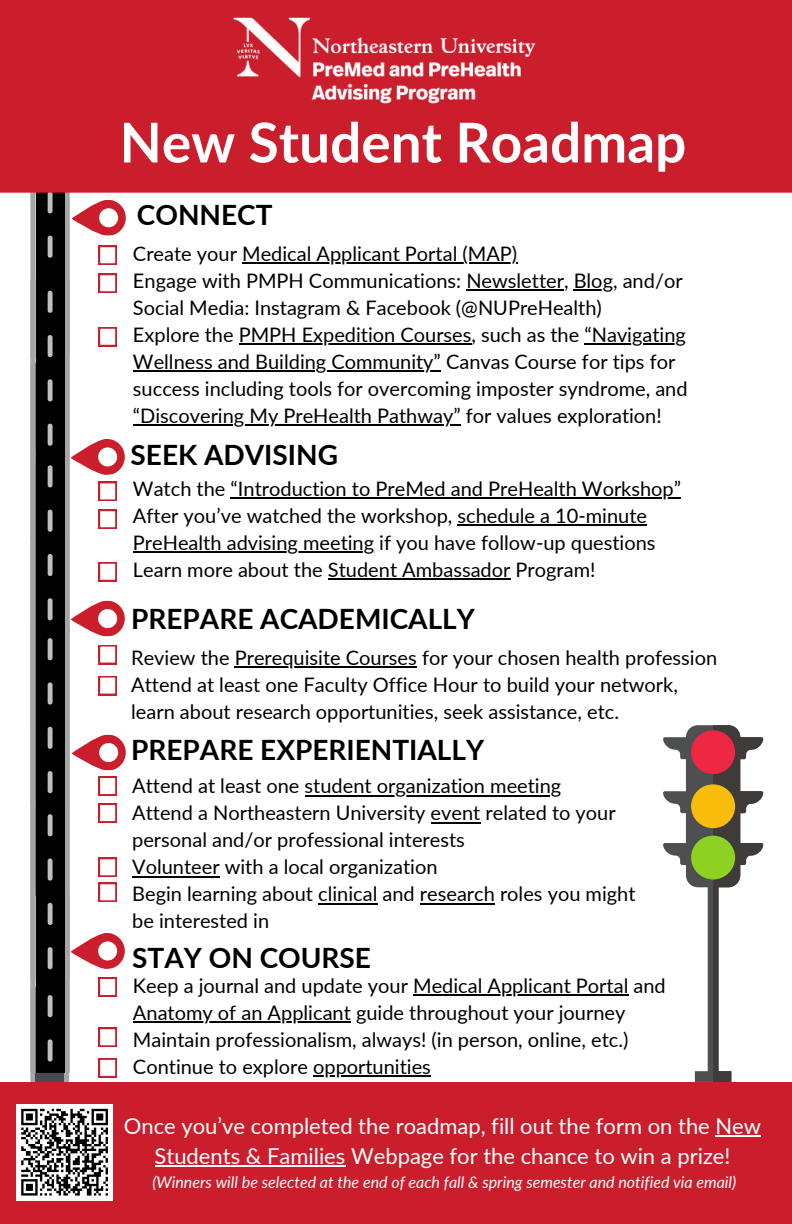
<style>
.page{position:relative;width:792px;height:1224px;background:#fff}
.page>*{position:absolute;margin:0;border:0;box-sizing:border-box;transform-origin:0 0}
.t1{font:700 55px "Lato";color:#fff}
.t2{font:700 28px "Lato";color:#000}
.t3{font:22px/30.6px "Lato";color:#fff;text-align:center}
.t4{font:20px/27px "Lato";color:#000}
.t5{font:italic 16px "Lato";color:#fff}
</style>
<div class="page">
<svg style="left:99px;top:246px;width:18px;height:19px"></svg>
<hr style="left:65px;top:180px;width:4px;height:177px;background:#a5a5a5">
<div style="left:30px;top:180px;width:6px;height:177px;background:#a5a5a5"></div>
<div style="left:36px;top:180px;width:29px;height:177px;background:#000"></div>
<div style="left:48px;top:191px;width:5px;height:22px;background:#bfbfbf;border-radius:2px"></div>
<div style="left:48px;top:236px;width:5px;height:22px;background:#bfbfbf;border-radius:2px"></div>
<svg style="left:71px;top:200px;width:55px;height:36px"></svg>
<div style="left:0;top:0;width:792px;height:193px;background:#ca1e2d"></div>
<div style="left:64px;top:987px;width:5px;height:177px;background:#a5a5a5"></div>
<div style="left:30px;top:987px;width:6px;height:177px;background:#a5a5a5"></div>
<div style="left:36px;top:987px;width:28px;height:177px;background:#464a51"></div>
<hr style="left:65px;top:896px;width:4px;height:177px;background:#a5a5a5">
<div style="left:30px;top:896px;width:6px;height:177px;background:#a5a5a5"></div>
<div style="left:36px;top:896px;width:29px;height:177px;background:#000"></div>
<div style="left:48px;top:995px;width:5px;height:22px;background:#bfbfbf;border-radius:2px"></div>
<div style="left:48px;top:1039px;width:5px;height:23px;background:#bfbfbf;border-radius:2px"></div>
<div style="left:0;top:1082px;width:792px;height:142px;background:#ca1e2d"></div>
<img style="left:202px;top:0;width:405px;height:141px">
<hr style="left:65px;top:280px;width:4px;height:177px;background:#a5a5a5">
<div style="left:30px;top:280px;width:6px;height:177px;background:#a5a5a5"></div>
<div style="left:36px;top:280px;width:29px;height:177px;background:#000"></div>
<div style="left:48px;top:291px;width:5px;height:22px;background:#bfbfbf;border-radius:2px"></div>
<div style="left:48px;top:335px;width:5px;height:22px;background:#bfbfbf;border-radius:2px"></div>
<div style="left:48px;top:379px;width:5px;height:22px;background:#bfbfbf;border-radius:2px"></div>
<div style="left:48px;top:424px;width:5px;height:22px;background:#bfbfbf;border-radius:2px"></div>
<hr style="left:65px;top:454px;width:4px;height:177px;background:#a5a5a5">
<div style="left:30px;top:454px;width:6px;height:177px;background:#a5a5a5"></div>
<div style="left:36px;top:454px;width:29px;height:177px;background:#000"></div>
<div style="left:48px;top:465px;width:5px;height:22px;background:#bfbfbf;border-radius:2px"></div>
<div style="left:48px;top:510px;width:5px;height:22px;background:#bfbfbf;border-radius:2px"></div>
<div style="left:48px;top:554px;width:5px;height:22px;background:#bfbfbf;border-radius:2px"></div>
<div style="left:48px;top:598px;width:5px;height:22px;background:#bfbfbf;border-radius:2px"></div>
<hr style="left:65px;top:627px;width:4px;height:177px;background:#a5a5a5">
<div style="left:30px;top:627px;width:6px;height:177px;background:#a5a5a5"></div>
<div style="left:36px;top:627px;width:29px;height:177px;background:#000"></div>
<div style="left:48px;top:638px;width:5px;height:22px;background:#bfbfbf;border-radius:2px"></div>
<div style="left:48px;top:682px;width:5px;height:23px;background:#bfbfbf;border-radius:2px"></div>
<div style="left:48px;top:727px;width:5px;height:22px;background:#bfbfbf;border-radius:2px"></div>
<div style="left:48px;top:771px;width:5px;height:22px;background:#bfbfbf;border-radius:2px"></div>
<hr style="left:65px;top:803px;width:4px;height:177px;background:#a5a5a5">
<div style="left:30px;top:803px;width:6px;height:177px;background:#a5a5a5"></div>
<div style="left:36px;top:803px;width:29px;height:177px;background:#000"></div>
<div style="left:48px;top:814px;width:5px;height:22px;background:#bfbfbf;border-radius:2px"></div>
<div style="left:48px;top:859px;width:5px;height:22px;background:#bfbfbf;border-radius:2px"></div>
<div style="left:48px;top:903px;width:5px;height:22px;background:#bfbfbf;border-radius:2px"></div>
<div style="left:48px;top:947px;width:5px;height:22px;background:#bfbfbf;border-radius:2px"></div>
<svg style="left:70px;top:439px;width:55px;height:36px"></svg>
<svg style="left:70px;top:600px;width:55px;height:37px"></svg>
<svg style="left:71px;top:734px;width:55px;height:37px"></svg>
<svg style="left:70px;top:933px;width:55px;height:36px"></svg>
<div style="left:17px;top:1104px;width:96px;height:96px;background:#fff"></div>
<svg style="left:21px;top:1108px;width:87px;height:88px"></svg>
<svg style="left:99px;top:274px;width:18px;height:19px"></svg>
<svg style="left:99px;top:327px;width:18px;height:19px"></svg>
<svg style="left:99px;top:482px;width:18px;height:19px"></svg>
<svg style="left:99px;top:510px;width:18px;height:19px"></svg>
<svg style="left:99px;top:645px;width:18px;height:19px"></svg>
<svg style="left:99px;top:676px;width:18px;height:19px"></svg>
<svg style="left:99px;top:777px;width:18px;height:19px"></svg>
<svg style="left:99px;top:804px;width:18px;height:19px"></svg>
<svg style="left:99px;top:858px;width:18px;height:19px"></svg>
<svg style="left:99px;top:978px;width:18px;height:19px"></svg>
<svg style="left:99px;top:1028px;width:18px;height:19px"></svg>
<svg style="left:99px;top:1058px;width:18px;height:19px"></svg>
<hr style="left:413px;top:994px;width:215px;height:2px;background:#000">
<hr style="left:133px;top:1021px;width:218px;height:2px;background:#000">
<hr style="left:313px;top:1075px;width:118px;height:2px;background:#000">
<svg style="left:663px;top:725px;width:100px;height:357px"></svg>
<div style="left:691px;top:730px;width:44px;height:44px;background:#ee2742;border-radius:50%"></div>
<div style="left:691px;top:784px;width:44px;height:44px;background:#fabd0b;border-radius:50%"></div>
<div style="left:691px;top:836px;width:44px;height:43px;background:#8fd123;border-radius:50%"></div>
<svg style="left:99px;top:562px;width:18px;height:19px"></svg>
<svg style="left:99px;top:883px;width:18px;height:19px"></svg>
<hr style="left:235px;top:666px;width:182px;height:2px;background:#000">
<hr style="left:242px;top:262px;width:275px;height:2px;background:#000">
<hr style="left:466px;top:289px;width:98px;height:2px;background:#000">
<hr style="left:574px;top:289px;width:39px;height:2px;background:#000">
<hr style="left:239px;top:343px;width:233px;height:2px;background:#000">
<hr style="left:584px;top:343px;width:102px;height:2px;background:#000">
<hr style="left:133px;top:370px;width:308px;height:2px;background:#000">
<hr style="left:133px;top:424px;width:328px;height:2px;background:#000">
<hr style="left:231px;top:498px;width:450px;height:1px;background:#000">
<hr style="left:458px;top:525px;width:189px;height:1px;background:#000">
<hr style="left:133px;top:552px;width:241px;height:1px;background:#000">
<hr style="left:328px;top:579px;width:182px;height:1px;background:#000">
<hr style="left:305px;top:795px;width:256px;height:1px;background:#000">
<hr style="left:431px;top:822px;width:49px;height:1px;background:#000">
<hr style="left:132px;top:876px;width:88px;height:1px;background:#000">
<hr style="left:318px;top:903px;width:59px;height:1px;background:#000">
<hr style="left:420px;top:903px;width:75px;height:1px;background:#000">
<hr style="left:716px;top:1135px;width:45px;height:1px;background:#fff">
<hr style="left:155px;top:1166px;width:190px;height:1px;background:#fff">
<h2 class="t1" style="left:120px;top:108px;width:568px">New Student Roadmap</h2>
<p class="t2" style="left:137px;top:197px;width:137px">CONNECT</p>
<h2 class="t4" style="left:133px;top:239px;width:386px">Create your Medical Applicant Portal (MAP)</h2>
<p class="t4" style="left:133px;top:266px;width:551px">Engage with PMPH Communications: Newsletter, Blog, and/or</p>
<p class="t4" style="left:133px;top:293px;width:554px">Social Media: Instagram &amp; Facebook (@NUPreHealth)<br>Explore the PMPH Expedition Courses, such as the “Navigating</p>
<p class="t4" style="left:133px;top:347px;width:556px">Wellness and Building Community” Canvas Course for tips for success including tools for overcoming imposter syndrome, and</p>
<p class="t4" style="left:133px;top:401px;width:530px">“Discovering My PreHealth Pathway” for values exploration!</p>
<p class="t2" style="left:131px;top:437px;width:209px">SEEK ADVISING</p>
<p class="t4" style="left:133px;top:475px;width:550px">Watch the “Introduction to PreMed and PreHealth Workshop”</p>
<h3 class="t4" style="left:133px;top:502px;width:516px">After you’ve watched the workshop, schedule a 10-minute</h3>
<h2 class="t4" style="left:133px;top:529px;width:524px">PreHealth advising meeting if you have follow-up questions<br>Learn more about the Student Ambassador Program!</h2>
<p class="t2" style="left:131px;top:602px;width:345px">PREPARE ACADEMICALLY</p>
<h3 class="t4" style="left:131px;top:643px;width:588px">Review the Prerequisite Courses for your chosen health profession</h3>
<p class="t4" style="left:131px;top:670px;width:548px">Attend at least one Faculty Office Hour to build your network, learn about research opportunities, seek assistance, etc.</p>
<p class="t2" style="left:131px;top:732px;width:354px">PREPARE EXPERIENTIALLY</p>
<p class="t4" style="left:132px;top:772px;width:431px">Attend at least one student organization meeting</p>
<h3 class="t4" style="left:132px;top:799px;width:505px">Attend a Northeastern University event related to your personal and/or professional interests<br>Volunteer with a local organization<br>Begin learning about clinical and research roles you might be interested in</h3>
<h2 class="t2" style="left:132px;top:940px;width:240px">STAY ON COURSE</h2>
<h1 class="t4" style="left:133px;top:971px;width:534px">Keep a journal and update your Medical Applicant Portal and</h1>
<h2 class="t4" style="left:133px;top:998px;width:497px">Anatomy of an Applicant guide throughout your journey<br>Maintain professionalism, always! (in person, online, etc.)<br>Continue to explore opportunities</h2>
<p class="t3" style="left:124px;top:1110px;width:639px">Once you’ve completed the roadmap, fill out the form on the New<br>Students &amp; Families Webpage for the chance to win a prize!</p>
<p class="t5" style="left:152px;top:1173px;width:585px">(Winners will be selected at the end of each fall &amp; spring semester and notified via email)</p>
</div>
